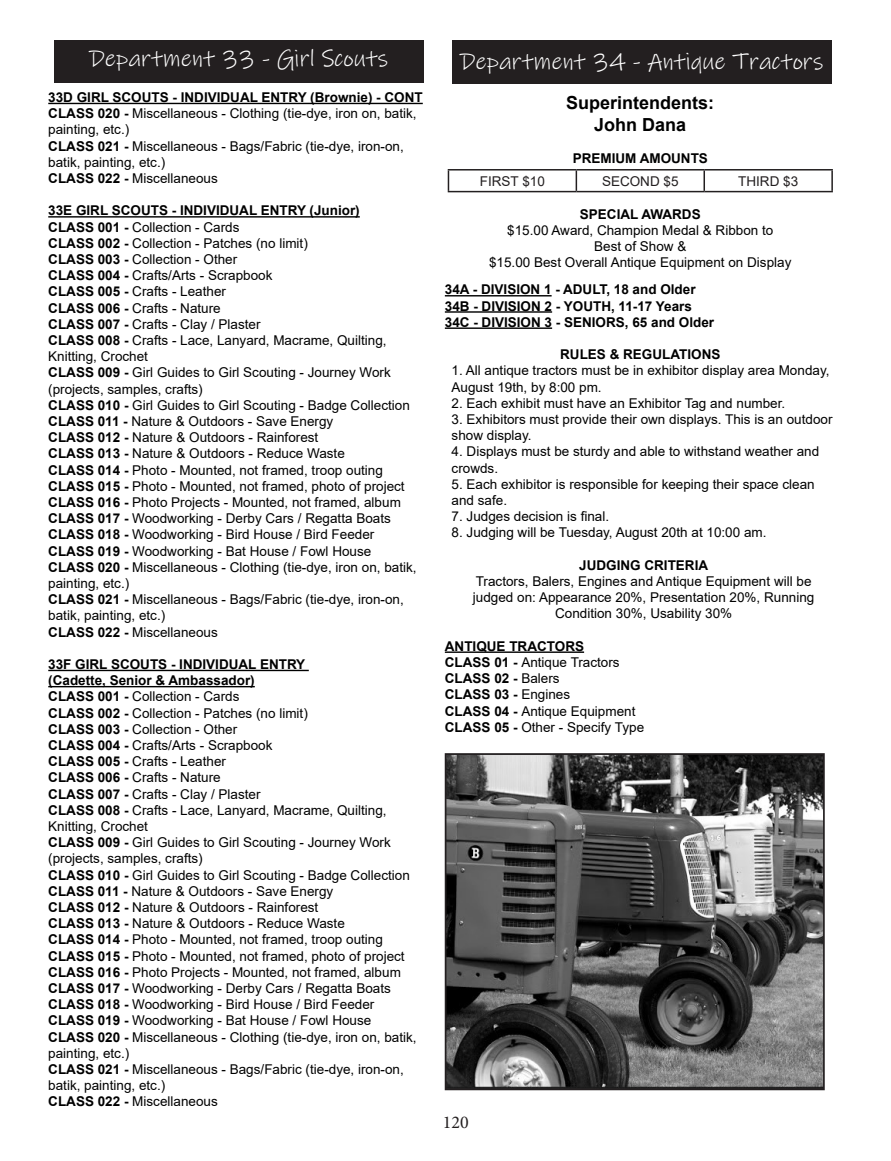
<style>
.page{position:relative;width:891px;height:1161px;background:#fff}
.page>*{position:absolute;margin:0;border:0;box-sizing:border-box;transform-origin:0 0}
.t1{font:24px "Ink Free";color:#fff}
.t2{font:700 18px/21.6px "Arial";color:#000;text-align:center}
.t3{font:18px "Minion Pro";color:#231f20}
.t4{font:13.5px/16.2px "Arial";color:#000}
.t5{font:700 13.5px/16.2px "Arial";color:#000}
.t6{font:13.5px "Arial";color:#231f20}
.s1{font-weight:700}
.s2{font-weight:400}
</style>
<div class="page">
<div style="left:54px;top:40px;width:370px;height:43px;background:#231f20"></div>
<hr style="left:48px;top:103px;width:375px;height:1px;background:#000">
<hr style="left:48px;top:216px;width:312px;height:2px;background:#000">
<hr style="left:48px;top:670px;width:261px;height:1px;background:#000">
<hr style="left:48px;top:686px;width:207px;height:1px;background:#000">
<div style="left:452px;top:40px;width:380px;height:44px;background:#231f20"></div>
<hr style="left:445px;top:295px;width:107px;height:1px;background:#000">
<hr style="left:445px;top:311px;width:107px;height:2px;background:#000">
<hr style="left:445px;top:327px;width:107px;height:2px;background:#000">
<hr style="left:445px;top:651px;width:139px;height:2px;background:#000">
<hr style="left:448px;top:169px;width:128px;height:2px;background:#231f20">
<svg style="left:448px;top:171px;width:1px;height:20px"></svg>
<hr style="left:576px;top:169px;width:128px;height:2px;background:#231f20">
<svg style="left:576px;top:171px;width:1px;height:20px"></svg>
<hr style="left:704px;top:169px;width:129px;height:2px;background:#231f20">
<svg style="left:704px;top:171px;width:1px;height:20px"></svg>
<hr style="left:831px;top:171px;width:2px;height:20px;background:#231f20">
<hr style="left:448px;top:191px;width:128px;height:1px;background:#231f20">
<hr style="left:576px;top:191px;width:128px;height:1px;background:#231f20">
<hr style="left:704px;top:191px;width:129px;height:1px;background:#231f20">
<img style="left:448px;top:756px;width:374px;height:331px">
<div style="left:445px;top:753px;width:380px;height:337px;border:2px solid #231f20"></div>
<p class="t1" style="left:89px;top:44px;width:301px">Department 33 - Girl Scouts</p>
<p class="t5" style="left:48px;top:89px;width:376px">33D GIRL SCOUTS - INDIVIDUAL ENTRY (Brownie) - CONT</p>
<p class="t4" style="left:48px;top:105px;width:370px"><span class="s1">CLASS 020 -</span> Miscellaneous - Clothing (tie-dye, iron on, batik, painting, etc.)</p>
<p class="t4" style="left:48px;top:138px;width:357px"><span class="s1">CLASS 021 -</span> Miscellaneous - Bags/Fabric (tie-dye, iron-on, batik, painting, etc.)</p>
<p class="t4" style="left:48px;top:170px;width:171px"><span class="s1">CLASS 022 -</span> Miscellaneous</p>
<p class="t5" style="left:48px;top:203px;width:313px">33E GIRL SCOUTS - INDIVIDUAL ENTRY (Junior)</p>
<p class="t4" style="left:48px;top:219px;width:193px"><span class="s1">CLASS 001 -</span> Collection - Cards</p>
<p class="t4" style="left:48px;top:235px;width:261px"><span class="s1">CLASS 002 -</span> Collection - Patches (no limit)</p>
<p class="t4" style="left:48px;top:251px;width:191px"><span class="s1">CLASS 003 -</span> Collection - Other</p>
<p class="t4" style="left:48px;top:267px;width:226px"><span class="s1">CLASS 004 -</span> Crafts/Arts - Scrapbook</p>
<p class="t4" style="left:48px;top:284px;width:179px"><span class="s1">CLASS 005 -</span> Crafts - Leather</p>
<p class="t4" style="left:48px;top:300px;width:174px"><span class="s1">CLASS 006 -</span> Crafts - Nature</p>
<p class="t4" style="left:48px;top:316px;width:214px"><span class="s1">CLASS 007 -</span> Crafts - Clay / Plaster</p>
<p class="t4" style="left:48px;top:332px;width:340px"><span class="s1">CLASS 008 -</span> Crafts - Lace, Lanyard, Macrame, Quilting,<br>Knitting, Crochet</p>
<p class="t4" style="left:48px;top:365px;width:344px"><span class="s1">CLASS 009 -</span> Girl Guides to Girl Scouting - Journey Work (projects, samples, crafts)</p>
<p class="t4" style="left:48px;top:397px;width:363px"><span class="s1">CLASS 010 -</span> Girl Guides to Girl Scouting - Badge Collection</p>
<p class="t4" style="left:48px;top:413px;width:287px"><span class="s1">CLASS 011 -</span> Nature &amp; Outdoors - Save Energy</p>
<p class="t4" style="left:48px;top:429px;width:272px"><span class="s1">CLASS 012 -</span> Nature &amp; Outdoors - Rainforest</p>
<p class="t4" style="left:48px;top:446px;width:298px"><span class="s1">CLASS 013 -</span> Nature &amp; Outdoors - Reduce Waste</p>
<p class="t4" style="left:48px;top:462px;width:336px"><span class="s1">CLASS 014 -</span> Photo - Mounted, not framed, troop outing</p>
<p class="t4" style="left:48px;top:478px;width:358px"><span class="s1">CLASS 015 -</span> Photo - Mounted, not framed, photo of project</p>
<p class="t4" style="left:48px;top:494px;width:354px"><span class="s1">CLASS 016 -</span> Photo Projects - Mounted, not framed, album</p>
<p class="t4" style="left:48px;top:510px;width:344px"><span class="s1">CLASS 017 -</span> Woodworking - Derby Cars / Regatta Boats</p>
<p class="t4" style="left:48px;top:527px;width:328px"><span class="s1">CLASS 018 -</span> Woodworking - Bird House / Bird Feeder</p>
<p class="t4" style="left:48px;top:543px;width:325px"><span class="s1">CLASS 019 -</span> Woodworking - Bat House / Fowl House</p>
<p class="t4" style="left:48px;top:559px;width:370px"><span class="s1">CLASS 020 -</span> Miscellaneous - Clothing (tie-dye, iron on, batik, painting, etc.)</p>
<p class="t4" style="left:48px;top:591px;width:357px"><span class="s1">CLASS 021 -</span> Miscellaneous - Bags/Fabric (tie-dye, iron-on, batik, painting, etc.)</p>
<p class="t4" style="left:48px;top:624px;width:171px"><span class="s1">CLASS 022 -</span> Miscellaneous</p>
<p class="t5" style="left:48px;top:656px;width:259px">33F GIRL SCOUTS - INDIVIDUAL ENTRY (Cadette, Senior &amp; Ambassador)</p>
<p class="t4" style="left:48px;top:689px;width:193px"><span class="s1">CLASS 001 -</span> Collection - Cards</p>
<p class="t4" style="left:48px;top:705px;width:261px"><span class="s1">CLASS 002 -</span> Collection - Patches (no limit)</p>
<p class="t4" style="left:48px;top:721px;width:191px"><span class="s1">CLASS 003 -</span> Collection - Other</p>
<p class="t4" style="left:48px;top:737px;width:226px"><span class="s1">CLASS 004 -</span> Crafts/Arts - Scrapbook</p>
<p class="t4" style="left:48px;top:753px;width:179px"><span class="s1">CLASS 005 -</span> Crafts - Leather</p>
<p class="t4" style="left:48px;top:770px;width:174px"><span class="s1">CLASS 006 -</span> Crafts - Nature</p>
<p class="t4" style="left:48px;top:786px;width:214px"><span class="s1">CLASS 007 -</span> Crafts - Clay / Plaster</p>
<p class="t4" style="left:48px;top:802px;width:340px"><span class="s1">CLASS 008 -</span> Crafts - Lace, Lanyard, Macrame, Quilting,<br>Knitting, Crochet</p>
<p class="t4" style="left:48px;top:834px;width:344px"><span class="s1">CLASS 009 -</span> Girl Guides to Girl Scouting - Journey Work (projects, samples, crafts)</p>
<p class="t4" style="left:48px;top:867px;width:363px"><span class="s1">CLASS 010 -</span> Girl Guides to Girl Scouting - Badge Collection</p>
<p class="t4" style="left:48px;top:883px;width:287px"><span class="s1">CLASS 011 -</span> Nature &amp; Outdoors - Save Energy</p>
<p class="t4" style="left:48px;top:899px;width:272px"><span class="s1">CLASS 012 -</span> Nature &amp; Outdoors - Rainforest</p>
<p class="t4" style="left:48px;top:915px;width:298px"><span class="s1">CLASS 013 -</span> Nature &amp; Outdoors - Reduce Waste</p>
<p class="t4" style="left:48px;top:932px;width:336px"><span class="s1">CLASS 014 -</span> Photo - Mounted, not framed, troop outing</p>
<p class="t4" style="left:48px;top:948px;width:358px"><span class="s1">CLASS 015 -</span> Photo - Mounted, not framed, photo of project</p>
<p class="t4" style="left:48px;top:964px;width:354px"><span class="s1">CLASS 016 -</span> Photo Projects - Mounted, not framed, album</p>
<p class="t4" style="left:48px;top:980px;width:344px"><span class="s1">CLASS 017 -</span> Woodworking - Derby Cars / Regatta Boats</p>
<p class="t4" style="left:48px;top:996px;width:328px"><span class="s1">CLASS 018 -</span> Woodworking - Bird House / Bird Feeder</p>
<p class="t4" style="left:48px;top:1013px;width:325px"><span class="s1">CLASS 019 -</span> Woodworking - Bat House / Fowl House</p>
<p class="t4" style="left:48px;top:1029px;width:370px"><span class="s1">CLASS 020 -</span> Miscellaneous - Clothing (tie-dye, iron on, batik, painting, etc.)</p>
<p class="t4" style="left:48px;top:1061px;width:357px"><span class="s1">CLASS 021 -</span> Miscellaneous - Bags/Fabric (tie-dye, iron-on, batik, painting, etc.)</p>
<p class="t4" style="left:48px;top:1094px;width:171px"><span class="s1">CLASS 022 -</span> Miscellaneous</p>
<p class="t1" style="left:460px;top:47px;width:365px">Department 34 - Antique Tractors</p>
<p class="t2" style="left:566px;top:92px;width:150px">Superintendents:<br>John Dana</p>
<p class="t5" style="left:573px;top:150px;width:137px">PREMIUM AMOUNTS</p>
<p class="t6" style="left:480px;top:172px;width:67px">FIRST $10</p>
<p class="t6" style="left:602px;top:172px;width:78px">SECOND $5</p>
<p class="t6" style="left:738px;top:172px;width:62px">THIRD $3</p>
<p class="t4" style="left:507px;top:206px;width:268px;text-align:center"><span class="s1">SPECIAL AWARDS<br></span>$15.00 Award, Champion Medal &amp; Ribbon to<br>Best of Show &amp;</p>
<p class="t4" style="left:489px;top:254px;width:304px">$15.00 Best Overall Antique Equipment on Display</p>
<p class="t5" style="left:445px;top:282px;width:252px">34A - DIVISION 1 - ADULT, 18 and Older</p>
<p class="t5" style="left:445px;top:298px;width:249px">34B - DIVISION 2 - YOUTH, 11-17 Years</p>
<p class="t5" style="left:445px;top:314px;width:271px">34C - DIVISION 3 - SENIORS, 65 and Older</p>
<p class="t5" style="left:560px;top:346px;width:162px">RULES &amp; REGULATIONS</p>
<p class="t4" style="left:452px;top:362px;width:379px">1. All antique tractors must be in exhibitor display area Monday,<br>August 19th, by 8:00 pm.</p>
<p class="t4" style="left:452px;top:395px;width:335px">2. Each exhibit must have an Exhibitor Tag and number.</p>
<p class="t4" style="left:452px;top:411px;width:382px">3. Exhibitors must provide their own displays. This is an outdoor show display.</p>
<p class="t4" style="left:452px;top:443px;width:369px">4. Displays must be sturdy and able to withstand weather and crowds.</p>
<p class="t4" style="left:452px;top:476px;width:365px">5. Each exhibitor is responsible for keeping their space clean and safe.</p>
<p class="t4" style="left:452px;top:508px;width:159px">7. Judges decision is final.</p>
<p class="t4" style="left:452px;top:524px;width:316px">8. Judging will be Tuesday, August 20th at 10:00 am.</p>
<p class="t5" style="left:579px;top:557px;width:131px">JUDGING CRITERIA</p>
<p class="t4" style="left:473px;top:573px;width:343px;text-align:center">Tractors, Balers, Engines and Antique Equipment will be judged on: Appearance 20%, Presentation 20%, Running<br>Condition 30%, Usability 30%</p>
<p class="t5" style="left:445px;top:638px;width:141px">ANTIQUE TRACTORS</p>
<p class="t4" style="left:445px;top:654px;width:176px"><span class="s1">CLASS 01 -</span> Antique Tractors</p>
<p class="t5" style="left:445px;top:670px;width:116px">CLASS 02 - <span class="s2">Balers</span></p>
<p class="t5" style="left:445px;top:687px;width:127px">CLASS 03 - <span class="s2">Engines</span></p>
<p class="t4" style="left:445px;top:703px;width:192px"><span class="s1">CLASS 04 -</span> Antique Equipment</p>
<p class="t4" style="left:445px;top:719px;width:201px"><span class="s1">CLASS 05 -</span> Other - Specify Type</p>
<h2 class="t3" style="left:443px;top:1110px;width:27px">120</h2>
</div>
